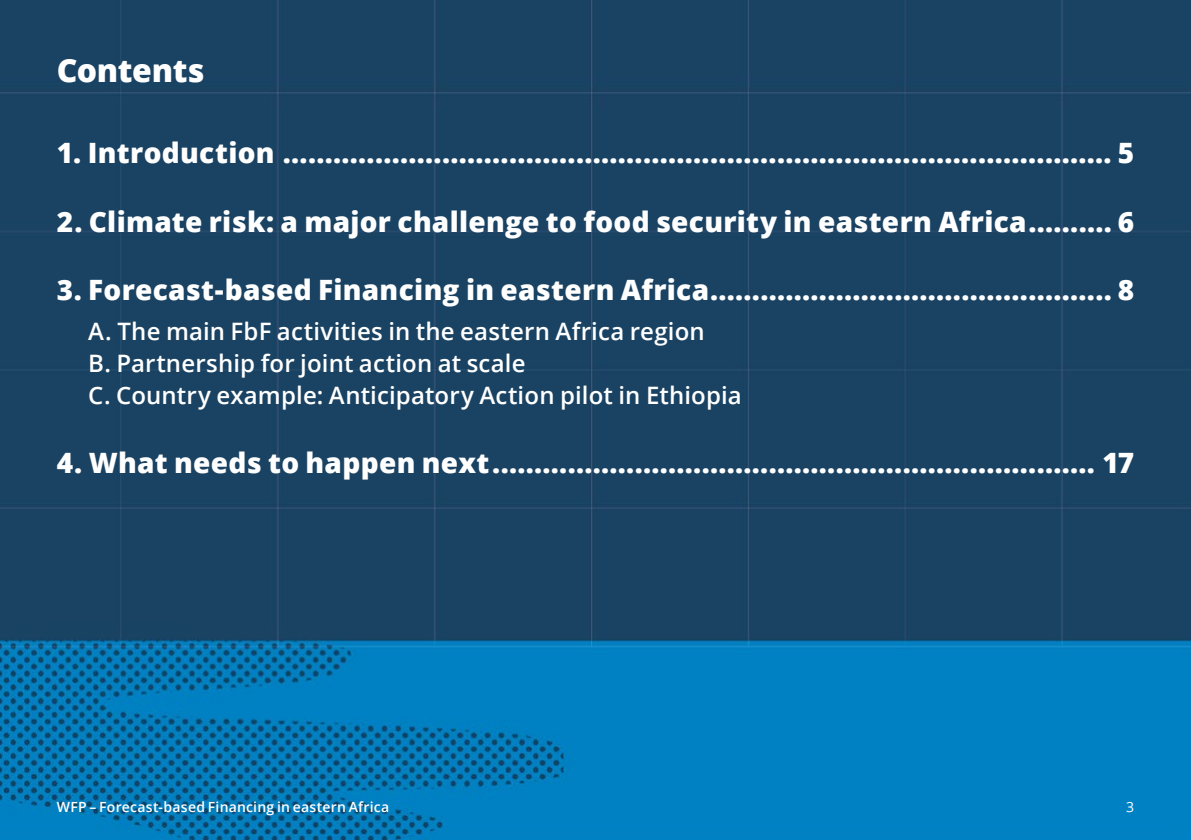
<style>
.page{position:relative;width:1191px;height:840px;background:#fff}
.page>*{position:absolute;margin:0;border:0;box-sizing:border-box;transform-origin:0 0}
.t1{font:800 32px "Open Sans";letter-spacing:-.01em;color:#fff}
.t2{font:800 28px "Open Sans";letter-spacing:.01em;color:#fff}
.t3{font:600 24px/32px "Open Sans";letter-spacing:.005em;color:#fff}
.t4{font:600 14px "Open Sans";letter-spacing:.02em;color:#fff}
.t5{font:14px "Open Sans";color:#fff}
</style>
<div class="page">
<img style="left:0;top:0;width:1191px;height:839px">
<p class="t1" style="left:57px;top:46px;width:149px">Contents</p>
<p class="t2" style="left:57px;top:132px;width:1079px">1. Introduction ................................................................................................... 5</p>
<p class="t2" style="left:57px;top:200px;width:1079px">2. Climate risk: a major challenge to food security in eastern Africa.......... 6</p>
<p class="t2" style="left:57px;top:268px;width:1079px">3. Forecast-based Financing in eastern Africa................................................ 8</p>
<p class="t3" style="left:88px;top:315px;width:655px">A. The main FbF activities in the eastern Africa region<br>B. Partnership for joint action at scale<br>C. Country example: Anticipatory Action pilot in Ethiopia</p>
<p class="t2" style="left:57px;top:441px;width:1079px">4. What needs to happen next........................................................................ 17</p>
<p class="t4" style="left:57px;top:796px;width:334px">WFP – Forecast-based Financing in eastern Africa</p>
<p class="t5" style="left:1126px;top:796px;width:10px">3</p>
</div>
